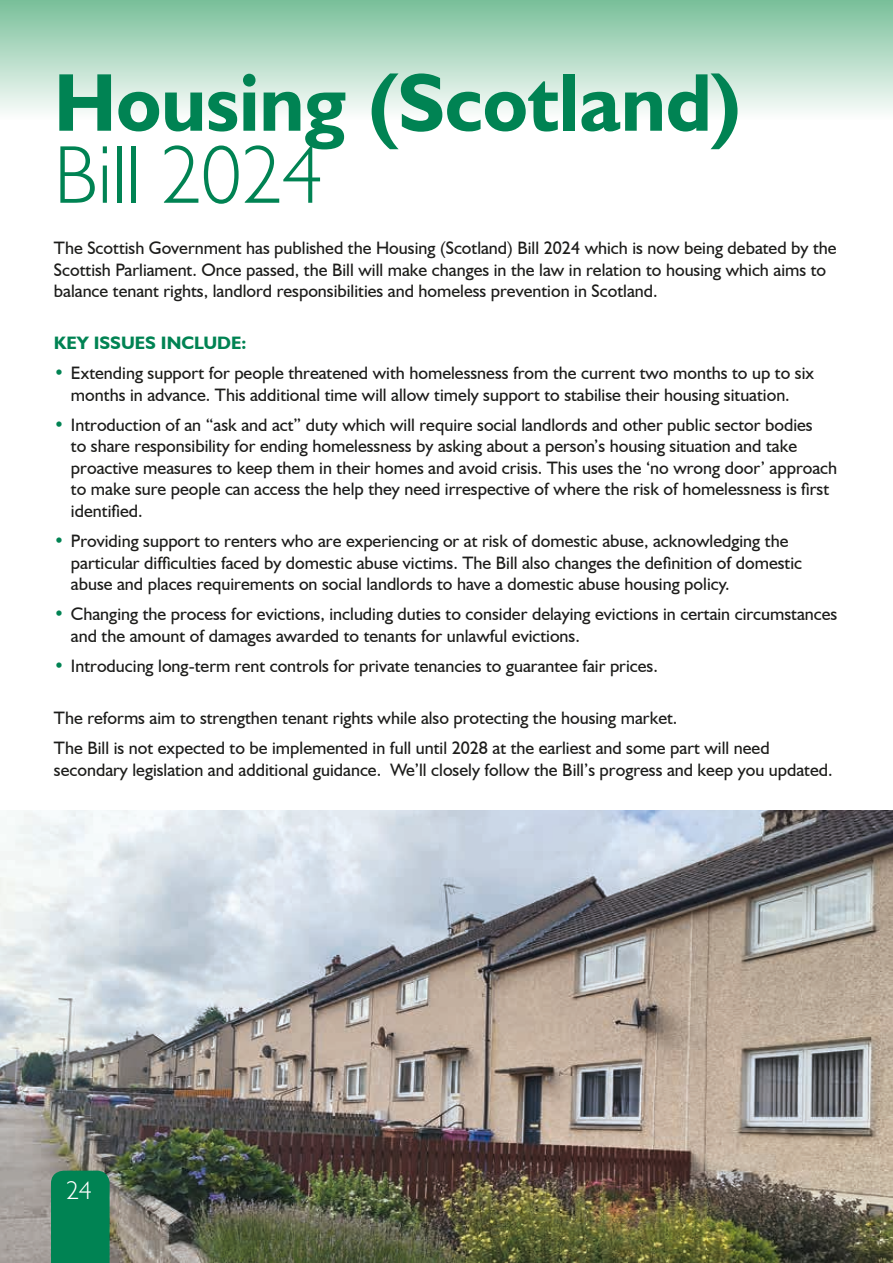
<style>
.page{position:relative;width:893px;height:1263px;background:#fff}
.page>*{position:absolute;margin:0;border:0;box-sizing:border-box;transform-origin:0 0}
.t1{font:700 82.5px "Humanist 521 BT";color:#008353}
.t2{font:300 82.5px "Humanist 521 BT";color:#008353}
.t3{font:300 25.5px "Humanist 521 BT";color:#fff}
.t4{font:18px/21.6px "Humanist 521 BT";color:#1d1d1b}
.t5{font:700 18px "Humanist 521 BT";color:#008353}
.s1{color:#008353}
</style>
<div class="page">
<img style="left:0;top:810px;width:893px;height:453px">
<div style="left:51px;top:1171px;width:59px;height:92px;background:#008353"></div>
<div style="left:0;top:0;width:893px;height:120px;background:linear-gradient(to bottom,#78bf99,#fcfdfc)"></div>
<h1 class="t1" style="left:54px;top:51px;width:688px">Housing (Scotland)</h1>
<h1 class="t2" style="left:54px;top:124px;width:270px">Bill 2024</h1>
<p class="t4" style="left:54px;top:237px;width:784px">The Scottish Government has published the Housing (Scotland) Bill 2024 which is now being debated by the<br>Scottish Parliament. Once passed, the Bill will make changes in the law in relation to housing which aims to balance tenant rights, landlord responsibilities and homeless prevention in Scotland.</p>
<p class="t5" style="left:54px;top:331px;width:194px">KEY ISSUES INCLUDE:</p>
<p class="t4" style="left:54px;top:362px;width:762px;text-align:center"><span class="s1">•</span> Extending support for people threatened with homelessness from the current two months to up to six months in advance. This additional time will allow timely support to stabilise their housing situation.</p>
<p class="t4" style="left:71px;top:413px;width:768px;text-indent:-17px"><span class="s1">•</span> Introduction of an “ask and act” duty which will require social landlords and other public sector bodies<br>to share responsibility for ending homelessness by asking about a person’s housing situation and take proactive measures to keep them in their homes and avoid crisis. This uses the ‘no wrong door’ approach to make sure people can access the help they need irrespective of where the risk of homelessness is first identified.</p>
<p class="t4" style="left:71px;top:530px;width:733px;text-indent:-17px"><span class="s1">•</span> Providing support to renters who are experiencing or at risk of domestic abuse, acknowledging the particular difficulties faced by domestic abuse victims. The Bill also changes the definition of domestic abuse and places requirements on social landlords to have a domestic abuse housing policy.</p>
<p class="t4" style="left:71px;top:603px;width:768px;text-indent:-17px"><span class="s1">•</span> Changing the process for evictions, including duties to consider delaying evictions in certain circumstances and the amount of damages awarded to tenants for unlawful evictions.</p>
<p class="t4" style="left:54px;top:655px;width:605px"><span class="s1">•</span> Introducing long-term rent controls for private tenancies to guarantee fair prices.</p>
<p class="t4" style="left:54px;top:702px;width:717px;line-height:30.2px">The reforms aim to strengthen tenant rights while also protecting the housing market.<br>The Bill is not expected to be implemented in full until 2028 at the earliest and some part will need</p>
<p class="t4" style="left:54px;top:758px;width:780px">secondary legislation and additional guidance. We’ll closely follow the Bill’s progress and keep you updated.</p>
<h2 class="t3" style="left:66px;top:1174px;width:27px">24</h2>
</div>
